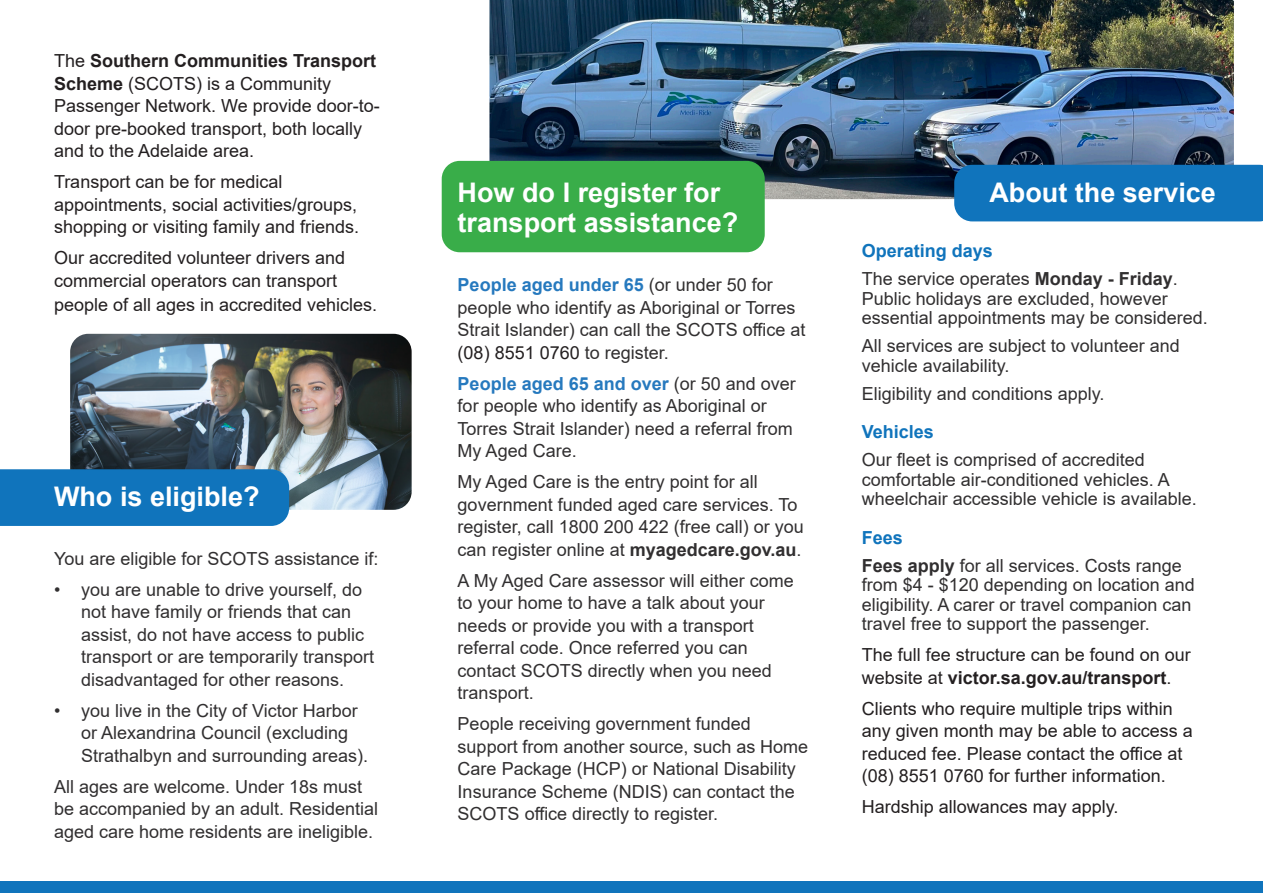
<style>
.page{position:relative;width:1263px;height:893px;background:#fff}
.page>*{position:absolute;margin:0;border:0;box-sizing:border-box;transform-origin:0 0}
.t1{font:700 27px/30px "Arial";color:#fff}
.t2{font:18px/22.5px "Arial";color:#312f30}
.t3{font:18px/22.5px "Arial";color:#231f20}
.t4{font:700 18px "Arial";color:#1074bc}
.s1{font-weight:700}
.s2{font-weight:700;color:#2679be}
.s3{color:#231f20}
</style>
<div class="page">
<img style="left:489px;top:0;width:745px;height:199px">
<img style="left:70px;top:334px;width:342px;height:176px">
<div style="left:954px;top:165px;width:309px;height:56px;background:#1074bc"></div>
<div style="left:442px;top:161px;width:323px;height:91px;background:#39ad49;border-radius:18px"></div>
<div style="left:0;top:469px;width:289px;height:57px;background:#1074bc"></div>
<div style="left:0;top:882px;width:1263px;height:11px;background:#1074bc"></div>
<p class="t3" style="left:54px;top:49px;width:327px">The <span class="s1">Southern Communities Transport Scheme</span> (SCOTS) is a Community Passenger Network. We provide door-to&shy;door pre-booked transport, both locally and to the Adelaide area.</p>
<p class="t3" style="left:54px;top:170px;width:307px">Transport can be for medical appointments, social activities/groups, shopping or visiting family and friends.</p>
<p class="t3" style="left:54px;top:246px;width:325px;line-height:23.2px">Our accredited volunteer drivers and commercial operators can transport people of all ages in accredited vehicles.</p>
<p class="t1" style="left:54px;top:481px;width:207px">Who is eligible?</p>
<p class="t2" style="left:54px;top:547px;width:326px">You are eligible for SCOTS assistance if:</p>
<p class="t2" style="left:81px;top:578px;width:295px;text-indent:-27px">• you are unable to drive yourself, do not have family or friends that can assist, do not have access to public transport or are temporarily transport disadvantaged for other reasons.</p>
<p class="t2" style="left:81px;top:699px;width:289px;text-indent:-27px">• you live in the City of Victor Harbor or Alexandrina Council (excluding<br>Strathalbyn and surrounding areas).</p>
<p class="t2" style="left:54px;top:775px;width:326px">All ages are welcome. Under 18s must be accompanied by an adult. Residential aged care home residents are ineligible.</p>
<p class="t1" style="left:458px;top:178px;width:282px">How do I register for transport assistance?</p>
<p class="t2" style="left:458px;top:274px;width:349px"><span class="s2">People aged under 65</span> (or under 50 for people who identify as Aboriginal or Torres Strait Islander) can call the SCOTS office at <span class="s3">(08) 8551 0760</span> to register.</p>
<p class="t2" style="left:458px;top:372px;width:340px"><span class="s2">People aged 65 and over</span> (or 50 and over for people who identify as Aboriginal or Torres Strait Islander) need a referral from My Aged Care.</p>
<p class="t2" style="left:458px;top:471px;width:348px">My Aged Care is the entry point for all government funded aged care services. To register, call 1800 200 422 (free call) or you can register online at <span class="s1">myagedcare.gov.au</span>.</p>
<p class="t2" style="left:458px;top:569px;width:338px">A My Aged Care assessor will either come to your home to have a talk about your needs or provide you with a transport referral code. Once referred you can contact SCOTS directly when you need transport.</p>
<p class="t2" style="left:458px;top:713px;width:352px">People receiving government funded support from another source, such as Home Care Package (HCP) or National Disability Insurance Scheme (NDIS) can contact the SCOTS office directly to register.</p>
<p class="t1" style="left:989px;top:178px;width:228px">About the service</p>
<p class="t4" style="left:862px;top:238px;width:133px">Operating days</p>
<p class="t2" style="left:862px;top:269px;width:348px;line-height:19.5px">The service operates <span class="s1">Monday - Friday</span>.<br>Public holidays are excluded, however essential appointments may be considered.</p>
<p class="t2" style="left:862px;top:336px;width:320px;line-height:19.5px">All services are subject to volunteer and vehicle availability.</p>
<p class="t2" style="left:862px;top:382px;width:244px">Eligibility and conditions apply.</p>
<p class="t4" style="left:862px;top:419px;width:74px">Vehicles</p>
<p class="t2" style="left:862px;top:450px;width:337px;line-height:19.5px">Our fleet is comprised of accredited comfortable air-conditioned vehicles. A wheelchair accessible vehicle is available.</p>
<p class="t4" style="left:862px;top:525px;width:43px">Fees</p>
<p class="t2" style="left:862px;top:556px;width:335px;line-height:19.5px"><span class="s1">Fees apply</span> for all services. Costs range from $4 - $120 depending on location and eligibility. A carer or travel companion can travel free to support the passenger.</p>
<p class="t3" style="left:862px;top:644px;width:331px">The full fee structure can be found on our website at <span class="s1">victor.sa.gov.au/transport</span>.</p>
<p class="t3" style="left:862px;top:697px;width:333px">Clients who require multiple trips within any given month may be able to access a reduced fee. Please contact the office at (08) 8551 0760 for further information.</p>
<p class="t3" style="left:862px;top:796px;width:258px">Hardship allowances may apply.</p>
</div>
